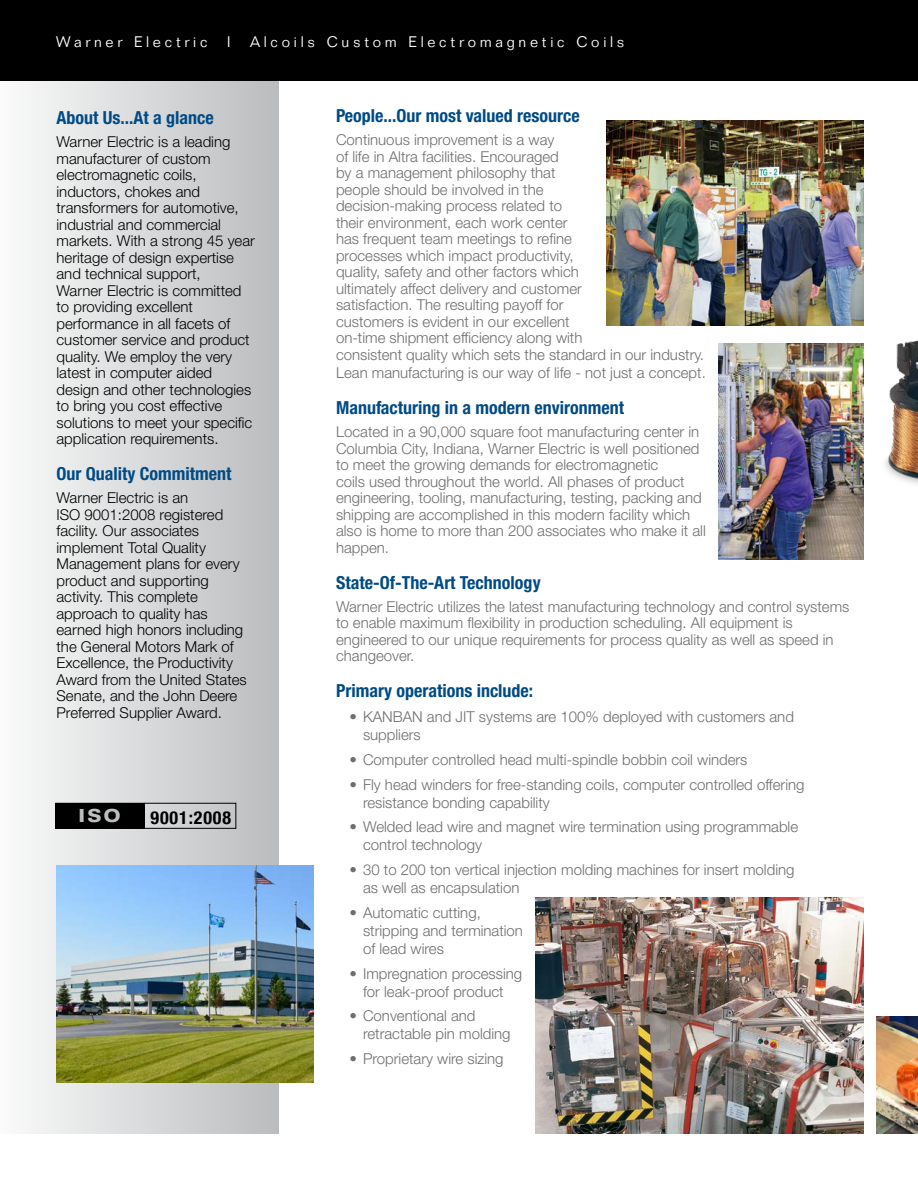
<style>
.page{position:relative;width:918px;height:1188px;background:#fff}
.page>*{position:absolute;margin:0;border:0;box-sizing:border-box;transform-origin:0 0}
.Sub_Header__Altra_Bl{font:700 condensed 18px "Helvetica Neue LT Std";color:#004b85}
.t1{font:700 condensed 18px "Helvetica Neue";letter-spacing:.05em;color:#000}
.t2{font:900 expanded 18px "Univers LT Std";color:#bcbec0}
.Body__grey{font:300 15px/16.5px "Helvetica Neue LT Std";color:#6d6e71}
.Sidebar_Body__black{font:300 15px/16.5px "Helvetica Neue LT Std";color:#000}
.t3{font:300 15px "Folio Std";letter-spacing:.25em;color:#fff}
</style>
<div class="page">
<div style="left:0;top:73px;width:279px;height:1061px;background:linear-gradient(to right,#fbfbfb,#babcbe)"></div>
<div style="left:0;top:0;width:918px;height:81px;background:#000"></div>
<img style="left:56px;top:866px;width:257px;height:217px">
<img style="left:535px;top:897px;width:329px;height:237px">
<div style="left:55px;top:803px;width:89px;height:25px;background:#000"></div>
<div style="left:55px;top:803px;width:89px;height:26px;border:1px solid #000"></div>
<div style="left:144px;top:803px;width:92px;height:26px;border:1px solid #000"></div>
<img style="left:885px;top:340px;width:33px;height:144px">
<img style="left:877px;top:1017px;width:41px;height:117px">
<img style="left:607px;top:120px;width:257px;height:205px">
<img style="left:718px;top:343px;width:146px;height:217px">
<p class="t3" style="left:56px;top:33px;width:153px">Warner Electric</p>
<p class="t3" style="left:227px;top:33px;width:5px">I</p>
<p class="t3" style="left:250px;top:33px;width:376px">Alcoils Custom Electromagnetic Coils</p>
<p class="Sub_Header__Altra_Bl" style="left:57px;top:107px;width:159px">About Us...At a glance</p>
<p class="Sidebar_Body__black" style="left:57px;top:133px;width:200px">Warner Electric is a leading manufacturer of custom electromagnetic coils, inductors, chokes and transformers for automotive, industrial and commercial markets. With a strong 45 year heritage of design expertise and technical support,<br>Warner Electric is committed to providing excellent performance in all facets of customer service and product quality. We employ the very latest in computer aided design and other technologies to bring you cost effective solutions to meet your specific application requirements.</p>
<p class="Sub_Header__Altra_Bl" style="left:57px;top:463px;width:176px">Our Quality Commitment</p>
<p class="Sidebar_Body__black" style="left:57px;top:490px;width:192px">Warner Electric is an<br>ISO 9001:2008 registered facility. Our associates implement Total Quality<br>Management plans for every product and supporting activity. This complete approach to quality has earned high honors including the General Motors Mark of<br>Excellence, the Productivity<br>Award from the United States<br>Senate, and the John Deere<br>Preferred Supplier Award.</p>
<p class="t2" style="left:79px;top:805px;width:44px">ISO</p>
<p class="t1" style="left:151px;top:803px;width:82px">9001:2008</p>
<p class="Sub_Header__Altra_Bl" style="left:336px;top:105px;width:245px">People...Our most valued resource</p>
<p class="Body__grey" style="left:336px;top:131px;width:370px">Continuous improvement is a way<br>of life in Altra facilities. Encouraged<br>by a management philosophy that<br>people should be involved in the<br>decision-making process related to<br>their environment, each work center<br>has frequent team meetings to refine<br>processes which impact productivity,<br>quality, safety and other factors which<br>ultimately affect delivery and customer<br>satisfaction. The resulting payoff for<br>customers is evident in our excellent<br>on-time shipment efficiency along with<br>consistent quality which sets the standard in our industry.</p>
<p class="Body__grey" style="left:336px;top:364px;width:371px">Lean manufacturing is our way of life - not just a concept.</p>
<p class="Sub_Header__Altra_Bl" style="left:336px;top:397px;width:290px">Manufacturing in a modern environment</p>
<p class="Body__grey" style="left:336px;top:423px;width:371px">Located in a 90,000 square foot manufacturing center in Columbia City, Indiana, Warner Electric is well positioned to meet the growing demands for electromagnetic<br>coils used throughout the world. All phases of product engineering, tooling, manufacturing, testing, packing and shipping are accomplished in this modern facility which also is home to more than 200 associates who make it all happen.</p>
<p class="Sub_Header__Altra_Bl" style="left:336px;top:571px;width:206px">State-Of-The-Art Technology</p>
<p class="Body__grey" style="left:336px;top:598px;width:515px">Warner Electric utilizes the latest manufacturing technology and control systems to enable maximum flexibility in production scheduling. All equipment is engineered to our unique requirements for process quality as well as speed in changeover.</p>
<p class="Sub_Header__Altra_Bl" style="left:336px;top:680px;width:199px">Primary operations include:</p>
<p class="Body__grey" style="left:363px;top:707px;width:432px;line-height:18px;text-indent:-14px">• KANBAN and JIT systems are 100% deployed with customers and suppliers</p>
<p class="Body__grey" style="left:350px;top:751px;width:399px">• Computer controlled head multi-spindle bobbin coil winders</p>
<p class="Body__grey" style="left:363px;top:775px;width:443px;line-height:18px;text-indent:-14px">• Fly head winders for free-standing coils, computer controlled offering resistance bonding capability</p>
<p class="Body__grey" style="left:363px;top:818px;width:437px;line-height:18px;text-indent:-14px">• Welded lead wire and magnet wire termination using programmable control technology</p>
<p class="Body__grey" style="left:363px;top:860px;width:433px;line-height:18px;text-indent:-14px">• 30 to 200 ton vertical injection molding machines for insert molding as well as encapsulation</p>
<p class="Body__grey" style="left:363px;top:903px;width:162px;line-height:18px;text-indent:-14px">• Automatic cutting, stripping and termination of lead wires</p>
<p class="Body__grey" style="left:350px;top:964px;width:174px;line-height:18px;text-align:center">• Impregnation processing for leak-proof product</p>
<p class="Body__grey" style="left:363px;top:1007px;width:149px;line-height:18px;text-indent:-14px">• Conventional and retractable pin molding</p>
<p class="Body__grey" style="left:350px;top:1050px;width:156px">• Proprietary wire sizing</p>
</div>
